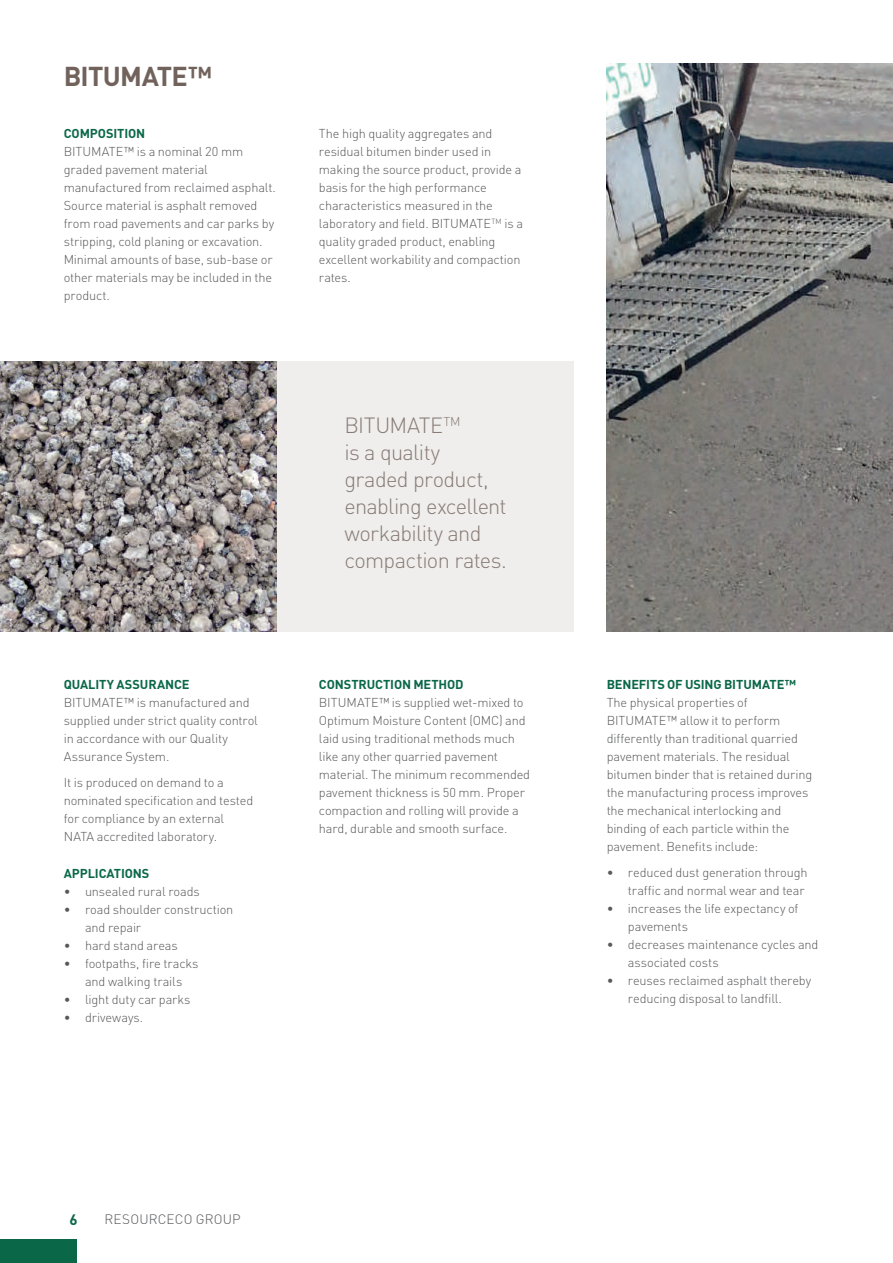
<style>
.page{position:relative;width:893px;height:1263px;background:#fff}
.page>*{position:absolute;margin:0;border:0;box-sizing:border-box;transform-origin:0 0}
.t1{font:700 27px "DIN";letter-spacing:-.03em;color:#71635c}
.t2{font:300 21.75px/27px "DIN";letter-spacing:-.03em;color:#887b75}
.t3{font:700 15px "DIN";color:#0a6848}
.t4{font:300 13.5px "DIN";letter-spacing:.01em;color:#57585a}
.t5{font:300 12.75px/18px "DIN";letter-spacing:-.01em;color:#57585a}
.t6{font:700 12.75px "DIN";letter-spacing:-.01em;color:#0a6848}
</style>
<div class="page">
<div style="left:0;top:1239px;width:76px;height:24px;background:#0a6848"></div>
<img style="left:607px;top:64px;width:286px;height:567px">
<div style="left:0;top:361px;width:574px;height:270px;background:#efeeed"></div>
<img style="left:0;top:361px;width:276px;height:270px">
<h1 class="t1" style="left:64px;top:59px;width:150px">BITUMATE™</h1>
<p class="t6" style="left:64px;top:125px;width:83px">COMPOSITION</p>
<p class="t5" style="left:64px;top:142px;width:213px">BITUMATE™ is a nominal 20 mm graded pavement material manufactured from reclaimed asphalt.<br>Source material is asphalt removed from road pavements and car parks by stripping, cold planing or excavation.<br>Minimal amounts of base, sub-base or other materials may be included in the product.</p>
<p class="t5" style="left:319px;top:124px;width:206px">The high quality aggregates and residual bitumen binder used in making the source product, provide a basis for the high performance characteristics measured in the laboratory and field. BITUMATE<sup>TM</sup> is a quality graded product, enabling excellent workability and compaction rates.</p>
<p class="t6" style="left:64px;top:676px;width:127px">QUALITY ASSURANCE</p>
<p class="t5" style="left:64px;top:693px;width:196px">BITUMATE™ is manufactured and supplied under strict quality control in accordance with our Quality<br>Assurance System.</p>
<p class="t5" style="left:64px;top:774px;width:191px">It is produced on demand to a nominated specification and tested for compliance by an external<br>NATA accredited laboratory.</p>
<p class="t6" style="left:64px;top:865px;width:87px">APPLICATIONS</p>
<p class="t5" style="left:64px;top:882px;width:138px">• unsealed rural roads</p>
<p class="t5" style="left:85px;top:900px;width:150px;text-indent:-21px">• road shoulder construction and repair</p>
<p class="t5" style="left:64px;top:936px;width:116px">• hard stand areas</p>
<p class="t5" style="left:64px;top:954px;width:136px;text-align:center">• footpaths, fire tracks and walking trails</p>
<p class="t5" style="left:64px;top:990px;width:128px">• light duty car parks</p>
<p class="t5" style="left:64px;top:1008px;width:81px">• driveways.</p>
<h2 class="t2" style="left:344px;top:412px;width:164px">BITUMATE<sup>TM<br></sup>is a quality graded product, enabling excellent workability and compaction rates.</h2>
<p class="t6" style="left:319px;top:676px;width:146px">CONSTRUCTION METHOD</p>
<p class="t5" style="left:319px;top:693px;width:213px">BITUMATE™ is supplied wet-mixed to Optimum Moisture Content (OMC) and laid using traditional methods much like any other quarried pavement material. The minimum recommended pavement thickness is 50 mm. Proper compaction and rolling will provide a hard, durable and smooth surface.</p>
<p class="t3" style="left:69px;top:1209px;width:10px">6</p>
<p class="t4" style="left:105px;top:1211px;width:138px">RESOURCECO GROUP</p>
<p class="t6" style="left:607px;top:676px;width:191px">BENEFITS OF USING BITUMATE™</p>
<p class="t5" style="left:607px;top:693px;width:207px">The physical properties of BITUMATE™ allow it to perform differently than traditional quarried pavement materials. The residual bitumen binder that is retained during the manufacturing process improves the mechanical interlocking and binding of each particle within the pavement. Benefits include:</p>
<p class="t5" style="left:607px;top:864px;width:202px;text-align:right">• reduced dust generation through traffic and normal wear and tear</p>
<p class="t5" style="left:628px;top:900px;width:172px;text-indent:-21px">• increases the life expectancy of pavements</p>
<p class="t5" style="left:628px;top:936px;width:192px;text-indent:-21px">• decreases maintenance cycles and associated costs</p>
<p class="t5" style="left:628px;top:972px;width:185px;text-indent:-21px">• reuses reclaimed asphalt thereby reducing disposal to landfill.</p>
</div>
